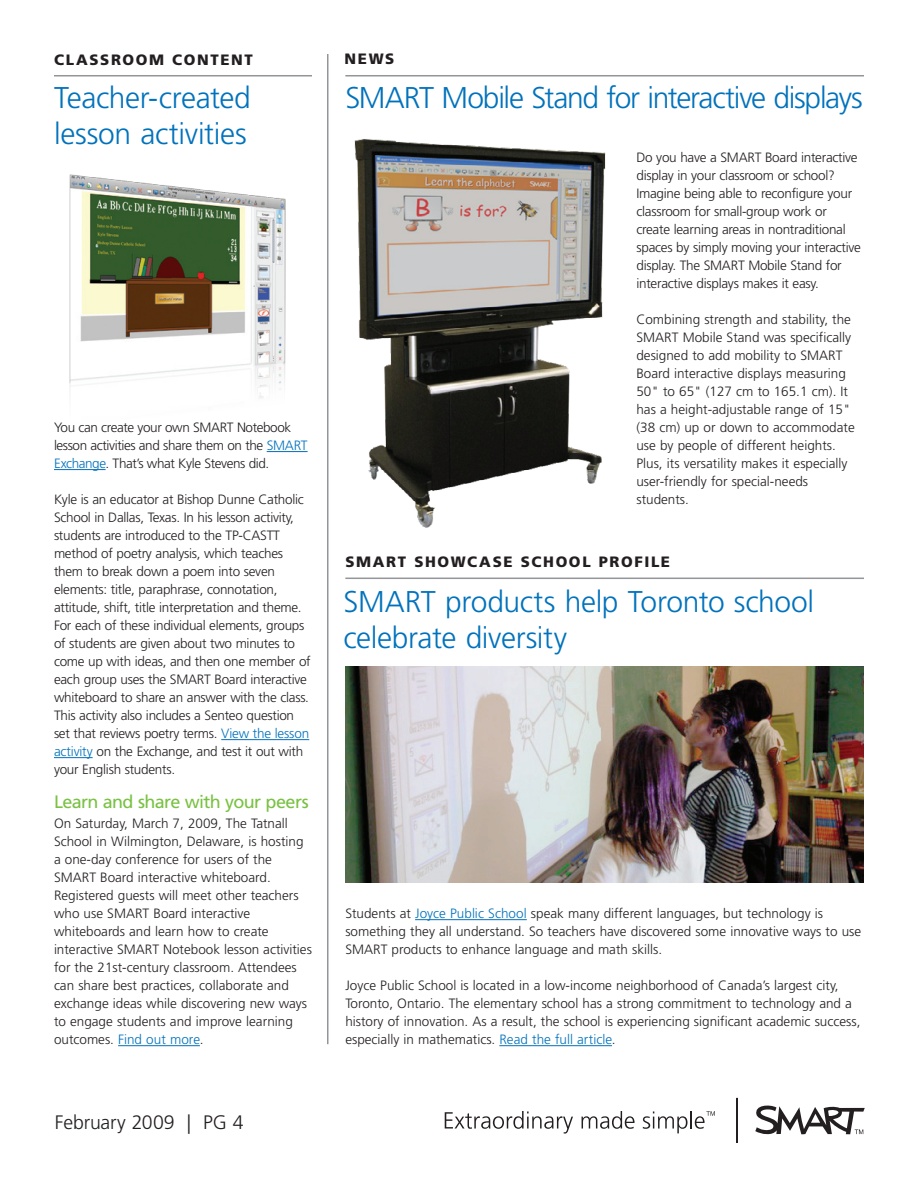
<style>
.page{position:relative;width:918px;height:1188px;background:#fff}
.page>*{position:absolute;margin:0;border:0;box-sizing:border-box;transform-origin:0 0}
.t1{font:300 30px/36px "Frutiger LT Std";letter-spacing:-.015em;color:#0072bc}
.t2{font:300 30px "Frutiger LT Std";letter-spacing:-.045em;color:#0072bc}
.t3{font:300 19.5px "Frutiger LT Std";letter-spacing:-.005em;color:#231f20}
.t4{font:18px "Frutiger LT Std";letter-spacing:-.035em;color:#79c142}
.t5{font:900 15px "Frutiger LT Std";letter-spacing:.11em;color:#231f20}
.t6{font:300 13.5px/18px "Frutiger LT Std";color:#231f20}
.t7{font:300 13.5px/18px "Frutiger LT Std";letter-spacing:-.02em;color:#231f20}
.t8{font:300 13.5px/18px "Frutiger LT Std";letter-spacing:-.03em;color:#231f20}
.s1{color:#0072bc}
</style>
<div class="page">
<hr style="left:736px;top:1098px;width:2px;height:45px;background:#231f20">
<svg style="left:445px;top:1111px;width:128px;height:23px"></svg>
<svg style="left:581px;top:1111px;width:54px;height:18px"></svg>
<svg style="left:643px;top:1111px;width:72px;height:22px"></svg>
<svg style="left:755px;top:1105px;width:110px;height:30px"></svg>
<hr style="left:267px;top:451px;width:41px;height:1px;background:#0072bc">
<hr style="left:54px;top:469px;width:52px;height:1px;background:#0072bc">
<hr style="left:221px;top:739px;width:88px;height:1px;background:#0072bc">
<hr style="left:54px;top:757px;width:39px;height:1px;background:#0072bc">
<hr style="left:118px;top:1045px;width:82px;height:1px;background:#0072bc">
<hr style="left:327px;top:54px;width:1px;height:990px;background:#939598">
<img style="left:69px;top:174px;width:217px;height:224px">
<hr style="left:415px;top:919px;width:112px;height:1px;background:#0072bc">
<hr style="left:499px;top:1045px;width:113px;height:1px;background:#0072bc">
<hr style="left:54px;top:75px;width:258px;height:2px;background:#939598">
<hr style="left:345px;top:75px;width:519px;height:2px;background:#939598">
<hr style="left:345px;top:578px;width:519px;height:1px;background:#939598">
<img style="left:354px;top:139px;width:252px;height:389px">
<img style="left:345px;top:666px;width:519px;height:216px">
<p class="t5" style="left:54px;top:51px;width:13px">CLA</p>
<p class="t5" style="left:90px;top:51px;width:36px">SSROOM</p>
<p class="t5" style="left:172px;top:51px;width:13px">CONTENT</p>
<p class="t5" style="left:344px;top:50px;width:52px">NEWS</p>
<h1 class="t1" style="left:54px;top:80px;width:199px">Teacher-created lesson activities</h1>
<h1 class="t2" style="left:345px;top:81px;width:519px">SMART Mobile Stand for interactive displays</h1>
<p class="t8" style="left:54px;top:419px;width:255px">You can create your own SMART Notebook lesson activities and share them on the <span class="s1">SMART<br>Exchange</span>. That’s what Kyle Stevens did.</p>
<p class="t7" style="left:54px;top:491px;width:258px">Kyle is an educator at Bishop Dunne Catholic School in Dallas, Texas. In his lesson activity, students are introduced to the TP-CASTT method of poetry analysis, which teaches them to break down a poem into seven elements: title, paraphrase, connotation, attitude, shift, title interpretation and theme.<br>For each of these individual elements, groups of students are given about two minutes to come up with ideas, and then one member of each group uses the SMART Board interactive whiteboard to share an answer with the class.<br>This activity also includes a Senteo question set that reviews poetry terms. <span class="s1">View the lesson activity</span> on the Exchange, and test it out with your English students.</p>
<h3 class="t4" style="left:54px;top:791px;width:256px">Learn and share with your peers</h3>
<p class="t6" style="left:54px;top:815px;width:259px">On Saturday, March 7, 2009, The Tatnall School in Wilmington, Delaware, is hosting a one-day conference for users of the SMART Board interactive whiteboard.<br>Registered guests will meet other teachers who use SMART Board interactive whiteboards and learn how to create interactive SMART Notebook lesson activities for the 21st-century classroom. Attendees can share best practices, collaborate and exchange ideas while discovering new ways to engage students and improve learning outcomes. <span class="s1">Find out more</span>.</p>
<h2 class="t3" style="left:55px;top:1111px;width:190px">February 2009 | PG 4</h2>
<p class="t7" style="left:636px;top:149px;width:226px">Do you have a SMART Board interactive display in your classroom or school?<br>Imagine being able to reconfigure your classroom for small-group work or create learning areas in nontraditional spaces by simply moving your interactive display. The SMART Mobile Stand for interactive displays makes it easy.</p>
<p class="t6" style="left:636px;top:311px;width:220px">Combining strength and stability, the SMART Mobile Stand was specifically designed to add mobility to SMART Board interactive displays measuring 50" to 65" (127 cm to 165.1 cm). It has a height-adjustable range of 15" (38 cm) up or down to accommodate use by people of different heights.<br>Plus, its versatility makes it especially user-friendly for special-needs students.</p>
<p class="t5" style="left:345px;top:553px;width:325px">SMART SHOWCASE SCHOOL PROFILE</p>
<h1 class="t1" style="left:344px;top:584px;width:472px">SMART products help Toronto school celebrate diversity</h1>
<p class="t6" style="left:345px;top:905px;width:517px">Students at <span class="s1">Joyce Public School</span> speak many different languages, but technology is something they all understand. So teachers have discovered some innovative ways to use<br>SMART products to enhance language and math skills.</p>
<p class="t6" style="left:345px;top:977px;width:517px">Joyce Public School is located in a low-income neighborhood of Canada’s largest city, Toronto, Ontario. The elementary school has a strong commitment to technology and a history of innovation. As a result, the school is experiencing significant academic success, especially in mathematics. <span class="s1">Read the full article</span>.</p>
</div>
